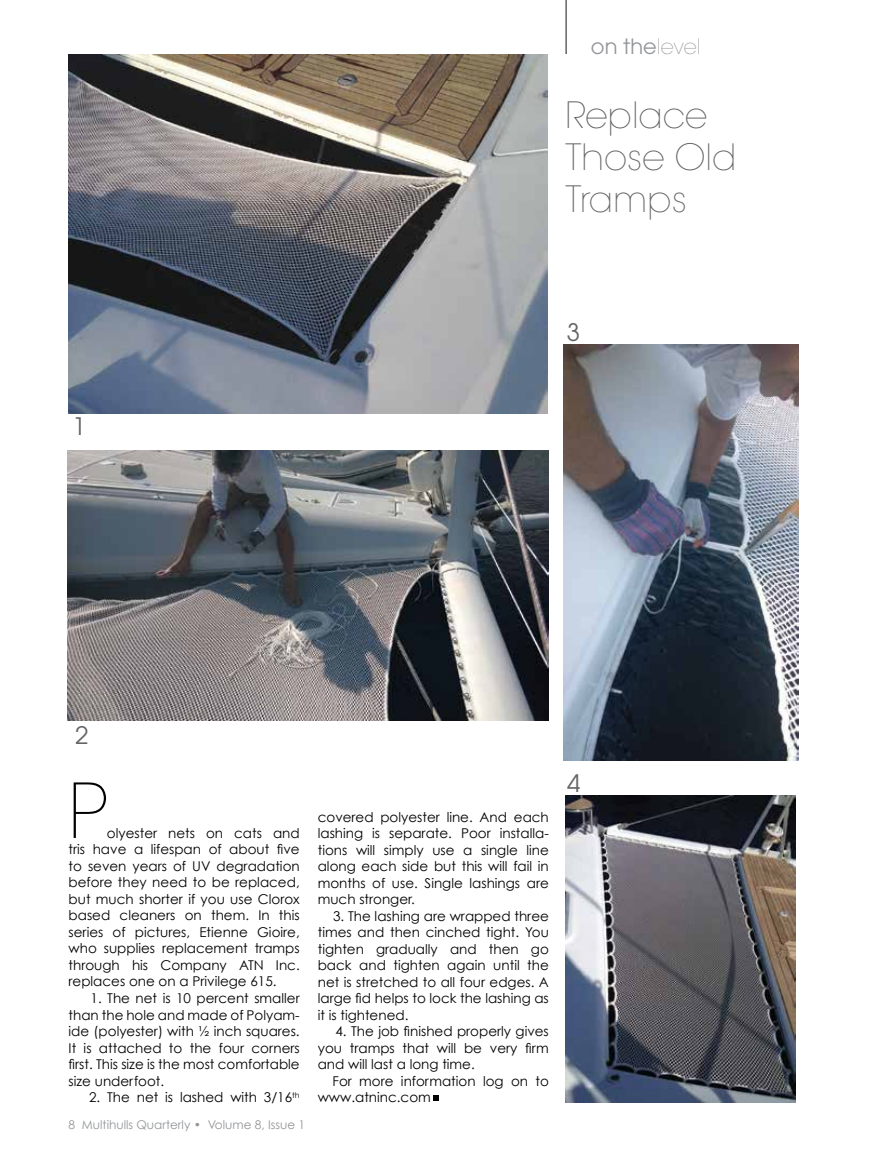
<style>
.page{position:relative;width:878px;height:1175px;background:#fff}
.page>*{position:absolute;margin:0;border:0;box-sizing:border-box;transform-origin:0 0}
.t1{font:200 75px "Avant Garde";color:#000}
.t2{font:200 36px/42px "Avant Garde";color:#636466}
.t3{font:24px "Avant Garde";color:#636466}
.t4{font:21px "Avant Garde";color:#939598}
.t5{font:13.5px/16.5px "Century Gothic";color:#000;text-align:justify}
.t6{font:12px "Century Gothic";color:#939598}
.s1{font-weight:200}
</style>
<div class="page">
<hr style="left:565px;top:0;width:2px;height:54px;background:#636466">
<img style="left:69px;top:54px;width:478px;height:359px">
<img style="left:565px;top:795px;width:230px;height:307px">
<img style="left:68px;top:450px;width:480px;height:271px">
<img style="left:563px;top:344px;width:235px;height:416px">
<svg style="left:433px;top:1095px;width:5px;height:6px"></svg>
<h3 class="t3" style="left:73px;top:412px;width:15px">1</h3>
<h3 class="t4" style="left:591px;top:34px;width:111px">on the<span class="s1">level</span></h3>
<h2 class="t2" style="left:565px;top:95px;width:172px">Replace<br>Those Old<br>Tramps</h2>
<h3 class="t3" style="left:567px;top:318px;width:15px">3</h3>
<h3 class="t3" style="left:75px;top:720px;width:15px">2</h3>
<h1 class="t1" style="left:69px;top:766px;width:40px">P</h1>
<p class="t5" style="left:69px;top:824px;width:233px;text-indent:38px">olyester nets on cats and tris have a lifespan of about five to seven years of UV degradation before they need to be replaced, but much shorter if you use Clorox based cleaners on them. In this series of pictures, Etienne Gioire, who supplies replacement tramps through his Company ATN Inc. replaces one on a Privilege 615.</p>
<p class="t5" style="left:69px;top:989px;width:233px;text-indent:22px">1. The net is 10 percent smaller than the hole and made of Polyam&shy;ide (polyester) with ½ inch squares.<br>It is attached to the four corners first. This size is the most comfortable size underfoot.</p>
<p class="t5" style="left:89px;top:1088px;width:212px">2. The net is lashed with 3/16<sup>th</sup></p>
<p class="t6" style="left:69px;top:1117px;width:238px">8 Multihulls Quarterly • Volume 8, Issue 1</p>
<p class="t5" style="left:318px;top:808px;width:233px">covered polyester line. And each lashing is separate. Poor installa&shy;tions will simply use a single line along each side but this will fail in months of use. Single lashings are much stronger.</p>
<p class="t5" style="left:318px;top:907px;width:233px;text-indent:15px">3. The lashing are wrapped three times and then cinched tight. You tighten gradually and then go back and tighten again until the net is stretched to all four edges. A large fid helps to lock the lashing as it is tightened.</p>
<p class="t5" style="left:318px;top:1022px;width:233px;text-indent:18px">4. The job finished properly gives you tramps that will be very firm and will last a long time.</p>
<p class="t5" style="left:318px;top:1072px;width:233px;text-indent:15px">For more information log on to www.atninc.com</p>
<h3 class="t3" style="left:567px;top:769px;width:15px">4</h3>
</div>
